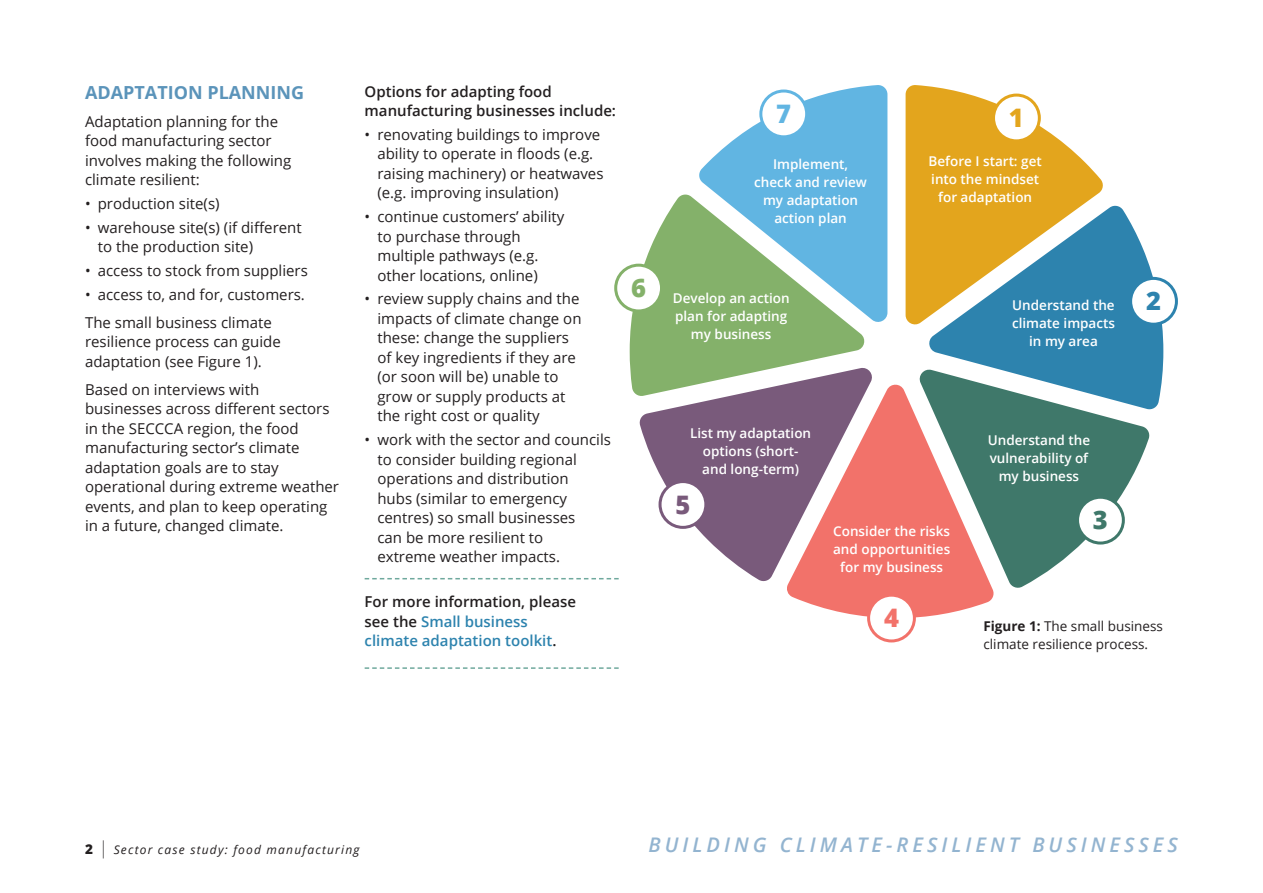
<style>
.page{position:relative;width:1263px;height:893px;background:#fff}
.page>*{position:absolute;margin:0;border:0;box-sizing:border-box;transform-origin:0 0}
.body{font:800 25.5px "Open Sans";color:#f2726a}
.body-2{font:800 25.5px "Open Sans";color:#795a7b}
.body-3{font:800 25.5px "Open Sans";color:#84b16a}
.body-4{font:800 25.5px "Open Sans";color:#61b5e2}
.body-5{font:800 25.5px "Open Sans";color:#3f786a}
.body-6{font:800 25.5px "Open Sans";color:#2d83ae}
.body-7{font:800 25.5px "Open Sans";color:#e3a51d}
.t1{font:italic 600 20.1px "Open Sans";letter-spacing:.2em;color:#93b4d0}
._3_headings{font:700 18px "Open Sans";color:#5b94ba}
.bullets{font:15px/19.5px "Open Sans";color:#231f20}
.body-8{font:15px/19.5px "Open Sans";color:#231f20}
.more_information_wit{font:600 15px/19.5px "Open Sans";color:#2d83ae}
.body-9{font:600 15px/19.5px "Open Sans";color:#231f20}
.body-10{font:600 13.5px/18px "Open Sans";color:#fff;text-align:center}
.captions{font:13.5px/18px "Open Sans";color:#231f20}
.t2{font:italic 12px "Open Sans";letter-spacing:.1em;color:#231f20}
.s1{color:#231f20}
.s2{font-weight:700}
.s3{font-weight:800;font-style:normal;font-size:13.5px}
.s4{font-weight:300;font-style:normal;font-size:17.85px}
</style>
<div class="page">
<svg style="left:365px;top:578px;width:254px;height:1px"></svg>
<svg style="left:365px;top:667px;width:254px;height:2px"></svg>
<svg style="left:929px;top:205px;width:234px;height:205px;fill:#2d83ae"></svg>
<svg style="left:699px;top:85px;width:188px;height:237px;fill:#61b5e2"></svg>
<svg style="left:905px;top:85px;width:199px;height:242px;fill:#e3a51d"></svg>
<svg style="left:639px;top:369px;width:233px;height:213px;fill:#795a7b"></svg>
<svg style="left:630px;top:193px;width:237px;height:204px;fill:#84b16a"></svg>
<svg style="left:919px;top:368px;width:231px;height:220px;fill:#3f786a"></svg>
<svg style="left:785px;top:383px;width:210px;height:235px;fill:#f2726a"></svg>
<div style="left:868px;top:595px;width:46px;height:46px;background:#fff;border-radius:50%"></div>
<div style="left:867px;top:594px;width:49px;height:48px;border:3px solid #f2726a;border-radius:50%"></div>
<div style="left:660px;top:482px;width:46px;height:45px;background:#fff;border-radius:50%"></div>
<div style="left:658px;top:480px;width:49px;height:49px;border:3px solid #795a7b;border-radius:50%"></div>
<div style="left:616px;top:265px;width:45px;height:46px;background:#fff;border-radius:50%"></div>
<div style="left:614px;top:264px;width:49px;height:48px;border:3px solid #84b16a;border-radius:50%"></div>
<div style="left:761px;top:91px;width:46px;height:46px;background:#fff;border-radius:50%"></div>
<div style="left:759px;top:90px;width:49px;height:48px;border:3px solid #61b5e2;border-radius:50%"></div>
<div style="left:1077px;top:497px;width:46px;height:46px;background:#fff;border-radius:50%"></div>
<div style="left:1076px;top:496px;width:49px;height:49px;border:3px solid #3f786a;border-radius:50%"></div>
<div style="left:1130px;top:278px;width:46px;height:46px;background:#fff;border-radius:50%"></div>
<div style="left:1129px;top:277px;width:49px;height:49px;border:3px solid #2d83ae;border-radius:50%"></div>
<div style="left:993px;top:95px;width:46px;height:46px;background:#fff;border-radius:50%"></div>
<div style="left:992px;top:94px;width:49px;height:48px;border:3px solid #e3a51d;border-radius:50%"></div>
<p class="_3_headings" style="left:85px;top:80px;width:221px">ADAPTATION PLANNING</p>
<p class="body-8" style="left:85px;top:111px;width:208px">Adaptation planning for the food manufacturing sector involves making the following climate resilient:</p>
<p class="bullets" style="left:85px;top:193px;width:136px">• production site(s)</p>
<p class="bullets" style="left:98px;top:217px;width:205px;text-indent:-13px">• warehouse site(s) (if different to the production site)</p>
<p class="bullets" style="left:85px;top:260px;width:224px">• access to stock from suppliers</p>
<p class="bullets" style="left:85px;top:284px;width:221px">• access to, and for, customers.</p>
<p class="body-8" style="left:85px;top:312px;width:197px">The small business climate resilience process can guide adaptation (see Figure 1).</p>
<p class="body-8" style="left:85px;top:379px;width:256px">Based on interviews with businesses across different sectors in the SECCCA region, the food manufacturing sector’s climate adaptation goals are to stay operational during extreme weather events, and plan to keep operating in a future, changed climate.</p>
<p class="body-9" style="left:365px;top:81px;width:253px">Options for adapting food manufacturing businesses include:</p>
<p class="bullets" style="left:377px;top:124px;width:228px;text-indent:-13px">• renovating buildings to improve ability to operate in floods (e.g. raising machinery) or heatwaves (e.g. improving insulation)</p>
<p class="bullets" style="left:377px;top:206px;width:188px;text-indent:-13px">• continue customers’ ability to purchase through multiple pathways (e.g. other locations, online)</p>
<p class="bullets" style="left:377px;top:289px;width:206px;text-indent:-13px">• review supply chains and the impacts of climate change on these: change the suppliers of key ingredients if they are (or soon will be) unable to grow or supply products at the right cost or quality</p>
<p class="bullets" style="left:377px;top:429px;width:235px;text-indent:-13px">• work with the sector and councils to consider building regional operations and distribution<br>hubs (similar to emergency centres) so small businesses<br>can be more resilient to<br>extreme weather impacts.</p>
<p class="more_information_wit" style="left:365px;top:592px;width:213px"><span class="s1">For more information, please see the</span> Small business climate adaptation toolkit<span class="s1">.</span></p>
<p class="body-3" style="left:631px;top:268px;width:16px">6</p>
<p class="body-4" style="left:776px;top:94px;width:16px">7</p>
<p class="body-10" style="left:754px;top:155px;width:114px">Implement, check and review my adaptation action plan</p>
<p class="body-10" style="left:673px;top:288px;width:118px">Develop an action plan for adapting my business</p>
<p class="body-10" style="left:690px;top:423px;width:122px">List my adaptation options (short&shy;and long-term)</p>
<p class="body-7" style="left:1009px;top:98px;width:16px">1</p>
<p class="body-10" style="left:928px;top:152px;width:115px">Before I start: get into the mindset for adaptation</p>
<p class="body-10" style="left:1012px;top:296px;width:105px">Understand the climate impacts in my area</p>
<p class="body-10" style="left:988px;top:431px;width:104px">Understand the vulnerability of my business</p>
<p class="body-2" style="left:675px;top:485px;width:16px">5</p>
<p class="body-10" style="left:833px;top:522px;width:119px">Consider the risks and opportunities for my business</p>
<p class="body-5" style="left:1093px;top:501px;width:16px">3</p>
<p class="body-6" style="left:1146px;top:282px;width:16px">2</p>
<p class="body" style="left:884px;top:598px;width:16px">4</p>
<p class="captions" style="left:983px;top:617px;width:181px"><span class="s2">Figure 1:</span> The small business climate resilience process.</p>
<p class="t2" style="left:85px;top:842px;width:276px"><span class="s3">2</span> <span class="s4">|</span> Sector case study: food manufacturing</p>
<h2 class="t1" style="left:648px;top:831px;width:531px">BUILDING CLIMATE-RESILIENT BUSINESSES</h2>
</div>
